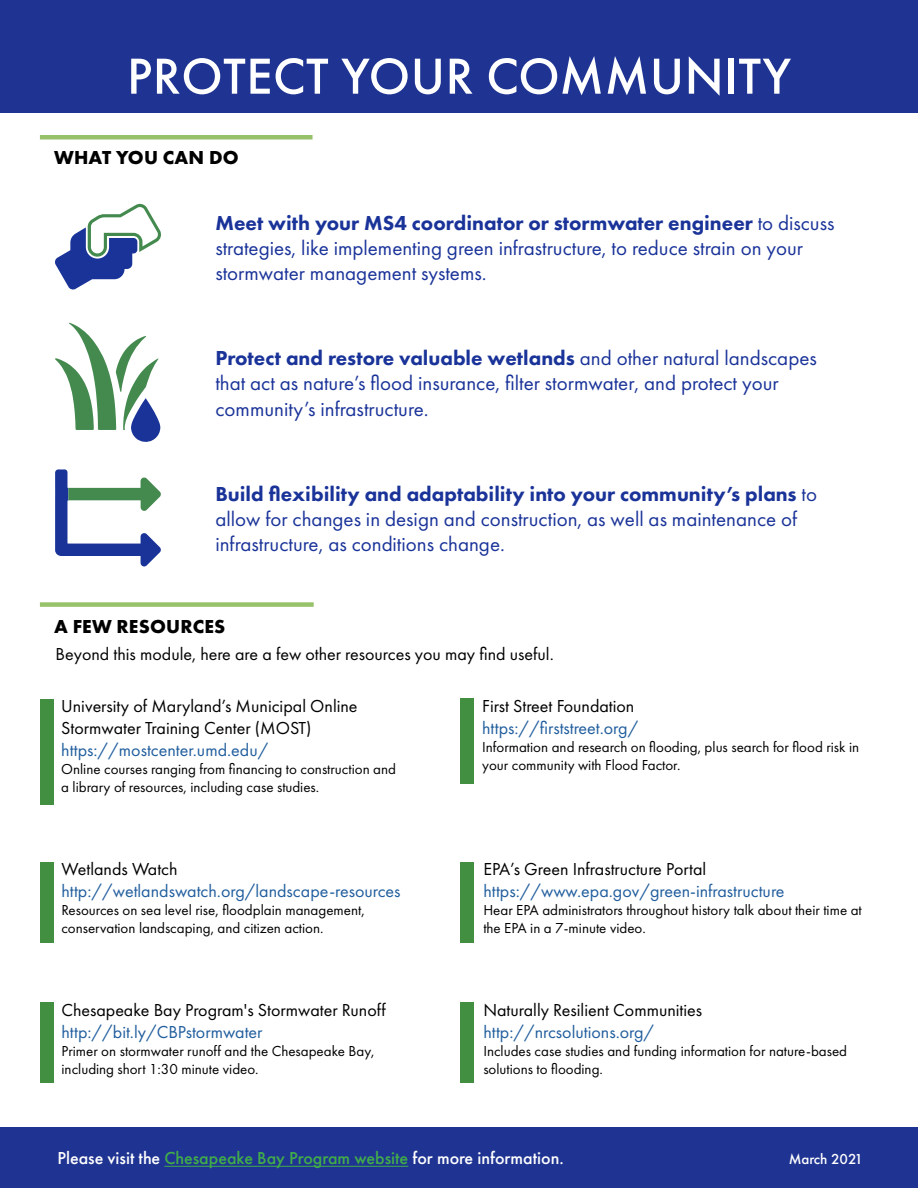
<style>
.page{position:relative;width:918px;height:1188px;background:#fff}
.page>*{position:absolute;margin:0;border:0;box-sizing:border-box;transform-origin:0 0}
.t1{font:500 52.5px "Futura PT";letter-spacing:.01em;color:#fff}
.t2{font:21px/25.2px "Futura PT";color:#1a3399}
.t3{font:700 19.5px "Futura PT";letter-spacing:.01em;color:#000}
.t4{font:18px/21.6px "Futura PT";color:#000}
.t5{font:18px "Futura PT";color:#215e9e}
.t6{font:500 18px "Futura PT";color:#fff}
.t7{font:15px/18px "Futura PT";color:#000}
.t8{font:500 15px "Futura PT";color:#fff}
.s1{font-weight:800}
.s2{color:#41ad49}
</style>
<div class="page">
<div style="left:40px;top:602px;width:274px;height:5px;background:#97c26a"></div>
<div style="left:0;top:1127px;width:918px;height:61px;background:#1f3492"></div>
<hr style="left:164px;top:1166px;width:244px;height:1px;background:#41ad49">
<div style="left:40px;top:135px;width:273px;height:5px;background:#97c26a"></div>
<div style="left:0;top:0;width:918px;height:112px;background:#1f3492"></div>
<div style="left:40px;top:699px;width:14px;height:106px;background:#428f42"></div>
<div style="left:461px;top:699px;width:13px;height:85px;background:#428f42"></div>
<div style="left:40px;top:862px;width:14px;height:81px;background:#428f42"></div>
<div style="left:461px;top:862px;width:13px;height:81px;background:#428f42"></div>
<div style="left:40px;top:1002px;width:14px;height:81px;background:#428f42"></div>
<div style="left:461px;top:1002px;width:13px;height:81px;background:#428f42"></div>
<svg style="left:55px;top:469px;width:106px;height:97px"></svg>
<svg style="left:55px;top:323px;width:105px;height:119px"></svg>
<svg style="left:55px;top:204px;width:106px;height:86px"></svg>
<h1 class="t1" style="left:127px;top:45px;width:666px">PROTECT YOUR COMMUNITY</h1>
<h3 class="t3" style="left:54px;top:145px;width:186px">WHAT YOU CAN DO</h3>
<h2 class="t2" style="left:215px;top:210px;width:621px"><span class="s1">Meet with your MS4 coordinator or stormwater engineer</span> to discuss strategies, like implementing green infrastructure, to reduce strain on your stormwater management systems.</h2>
<h2 class="t2" style="left:215px;top:345px;width:603px"><span class="s1">Protect and restore valuable wetlands</span> and other natural landscapes that act as nature’s flood insurance, filter stormwater, and protect your community’s infrastructure.</h2>
<h2 class="t2" style="left:215px;top:481px;width:603px"><span class="s1">Build flexibility and adaptability into your community’s plans</span> to allow for changes in design and construction, as well as maintenance of infrastructure, as conditions change.</h2>
<h3 class="t3" style="left:54px;top:614px;width:173px">A FEW RESOURCES</h3>
<p class="t4" style="left:56px;top:643px;width:500px">Beyond this module, here are a few other resources you may find useful.</p>
<p class="t4" style="left:61px;top:696px;width:298px">University of Maryland’s Municipal Online<br>Stormwater Training Center (MOST)</p>
<p class="t5" style="left:61px;top:739px;width:209px">https://mostcenter.umd.edu/</p>
<p class="t7" style="left:61px;top:760px;width:336px">Online courses ranging from financing to construction and a library of resources, including case studies.</p>
<p class="t4" style="left:61px;top:858px;width:118px">Wetlands Watch</p>
<p class="t5" style="left:61px;top:880px;width:341px">http://wetlandswatch.org/landscape-resources</p>
<p class="t7" style="left:61px;top:901px;width:305px">Resources on sea level rise, floodplain management, conservation landscaping, and citizen action.</p>
<p class="t4" style="left:62px;top:999px;width:326px">Chesapeake Bay Program's Stormwater Runoff</p>
<p class="t5" style="left:62px;top:1021px;width:203px">http://bit.ly/CBPstormwater</p>
<p class="t7" style="left:62px;top:1042px;width:314px">Primer on stormwater runoff and the Chesapeake Bay, including short 1:30 minute video.</p>
<p class="t4" style="left:482px;top:696px;width:154px">First Street Foundation</p>
<p class="t5" style="left:482px;top:717px;width:158px">https://firststreet.org/</p>
<p class="t7" style="left:482px;top:738px;width:379px">Information and research on flooding, plus search for flood risk in your community with Flood Factor.</p>
<p class="t4" style="left:483px;top:858px;width:225px">EPA’s Green Infrastructure Portal</p>
<p class="t5" style="left:483px;top:880px;width:303px">https://www.epa.gov/green-infrastructure</p>
<p class="t7" style="left:483px;top:901px;width:380px">Hear EPA administrators throughout history talk about their time at the EPA in a 7-minute video.</p>
<p class="t4" style="left:483px;top:999px;width:220px">Naturally Resilient Communities</p>
<p class="t5" style="left:483px;top:1021px;width:172px">http://nrcsolutions.org/</p>
<p class="t7" style="left:483px;top:1042px;width:365px">Includes case studies and funding information for nature-based solutions to flooding.</p>
<p class="t6" style="left:57px;top:1148px;width:508px">Please visit the <span class="s2">Chesapeake Bay Program website</span> for more information.</p>
<p class="t8" style="left:789px;top:1150px;width:76px">March 2021</p>
</div>
